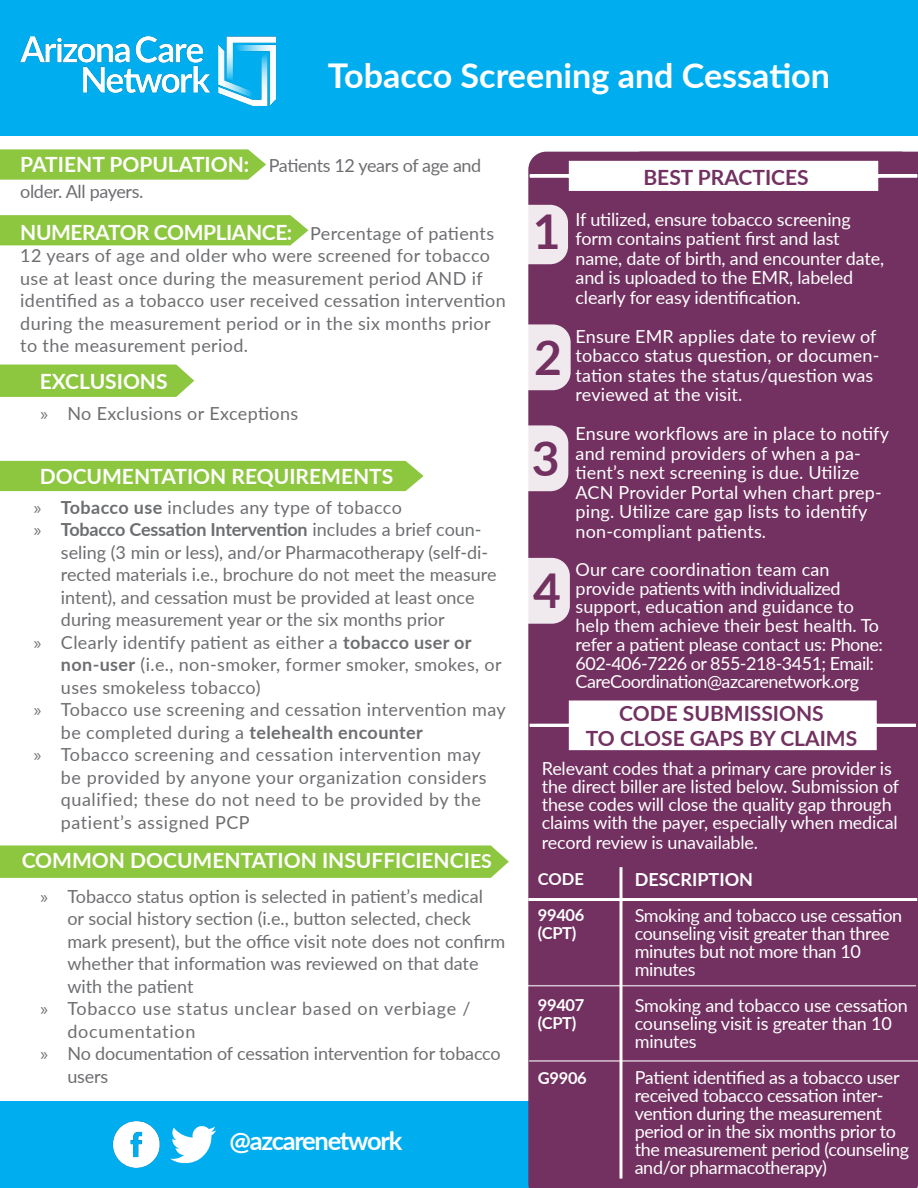
<style>
.page{position:relative;width:918px;height:1188px;background:#fff}
.page>*{position:absolute;margin:0;border:0;box-sizing:border-box;transform-origin:0 0}
.t1{font:700 48px "Lato";color:#723160}
.t2{font:700 34.05px "Lato";color:#fff}
.t3{font:700 25.5px "Lato";letter-spacing:-.05em;color:#fff}
.t4{font:700 21px "Lato";color:#fff}
.t5{font:700 21px "Lato";color:#723160}
.t6{font:700 21px "Lato";letter-spacing:-.02em;color:#fff}
.t7{font:18px/22.5px "Lato";letter-spacing:.015em;color:#6d6e71}
.t8{font:18px/18px "Lato";letter-spacing:-.01em;color:#fff}
.t9{font:18px/19.5px "Lato";letter-spacing:.01em;color:#fff}
.t10{font:18px/18.8px "Lato";letter-spacing:-.03em;color:#fff}
.t11{font:18px/25.5px "Lato";letter-spacing:-.02em;color:#6d6e71}
.t12{font:18px/22.5px "Lato";letter-spacing:-.01em;color:#6d6e71}
.t13{font:18px/22.5px "Lato";letter-spacing:.04em;color:#6d6e71}
.t14{font:700 18px "Lato";color:#fff}
.t15{font:700 16.5px "Lato";letter-spacing:-.02em;color:#fff}
.s1{font-weight:700;font-size:21px;color:#fff}
.s2{font-weight:400;font-size:18px;color:#6d6e71}
.s3{font-family:"Myriad Pro"}
.s4{font-weight:700}
.s5{font-size:19.5px}
</style>
<div class="page">
<div style="left:0;top:1101px;width:590px;height:86px;background:#00aeef"></div>
<div style="left:0;top:215px;width:308px;height:30px;background:#8dc63f"></div>
<svg style="left:0;top:149px;width:266px;height:31px;background:#93c949"></svg>
<svg style="left:0;top:845px;width:509px;height:33px;background:#91c845"></svg>
<div style="left:0;top:461px;width:424px;height:30px;background:#8dc63f"></div>
<div style="left:528px;top:193px;width:390px;height:995px;background:#723160"></div>
<div style="left:0;top:0;width:918px;height:136px;background:#00aeef"></div>
<img style="left:20px;top:37px;width:256px;height:69px">
<svg style="left:0;top:365px;width:194px;height:32px;background:#92c847"></svg>
<svg style="left:528px;top:152px;width:390px;height:41px"></svg>
<div style="left:504px;top:205px;width:64px;height:59px;background:linear-gradient(to right,#fff,#ebe2e9);border-radius:18px"></div>
<div style="left:505px;top:324px;width:66px;height:66px;background:linear-gradient(to right,#fff,#e9dfe6);border-radius:18px"></div>
<img style="left:112px;top:1121px;width:48px;height:47px">
<img style="left:170px;top:1126px;width:46px;height:38px">
<svg style="left:528px;top:699px;width:390px;height:53px"></svg>
<hr style="left:528px;top:898px;width:389px;height:3px;background:#fff">
<hr style="left:620px;top:867px;width:2px;height:312px;background:#fff">
<hr style="left:527px;top:985px;width:389px;height:1px;background:#fff">
<div style="left:503px;top:425px;width:65px;height:66px;background:linear-gradient(to right,#fff,#eae1e8);border-radius:18px"></div>
<div style="left:504px;top:558px;width:66px;height:66px;background:linear-gradient(to right,#fff,#eae0e7);border-radius:18px"></div>
<hr style="left:529px;top:1060px;width:389px;height:2px;background:#fff">
<p class="t2" style="left:328px;top:50px;width:504px">Tobacco Screening and Cessation</p>
<p class="t11" style="left:20px;top:152px;width:463px"><span class="s1">PATIENT POPULATION:</span> Patients 12 years of age and older. All payers.</p>
<p class="t6" style="left:20px;top:216px;width:475px">NUMERATOR COMPLIANCE: <span class="s2">Percentage of patients</span></p>
<p class="t7" style="left:20px;top:244px;width:487px">12 years of age and older who were screened for tobacco use at least once during the measurement period AND if identified as a tobacco user received cessation intervention during the measurement period or in the six months prior to the measurement period.</p>
<p class="t4" style="left:40px;top:366px;width:129px">EXCLUSIONS</p>
<p class="t7" style="left:40px;top:401px;width:259px"><span class="s3">»</span> No Exclusions or Exceptions</p>
<p class="t4" style="left:40px;top:461px;width:355px">DOCUMENTATION REQUIREMENTS</p>
<p class="t7" style="left:34px;top:495px;width:370px"><span class="s3">»</span> <span class="s4">Tobacco use</span> includes any type of tobacco</p>
<p class="t7" style="left:61px;top:518px;width:437px;text-indent:-27px"><span class="s3">»</span> <span class="s4">Tobacco Cessation Intervention</span> includes a brief coun&shy;seling (3 min or less), and/or Pharmacotherapy (self-di&shy;rected materials i.e., brochure do not meet the measure intent), and cessation must be provided at least once during measurement year or the six months prior</p>
<p class="t7" style="left:61px;top:630px;width:442px;text-indent:-27px"><span class="s3">»</span> Clearly identify patient as either a <span class="s4">tobacco user or non-user</span> (i.e., non-smoker, former smoker, smokes, or uses smokeless tobacco)</p>
<p class="t7" style="left:61px;top:698px;width:446px;text-indent:-27px"><span class="s3">»</span> Tobacco use screening and cessation intervention may be completed during a <span class="s4">telehealth encounter</span></p>
<p class="t7" style="left:61px;top:743px;width:427px;text-indent:-27px"><span class="s3">»</span> Tobacco screening and cessation intervention may be provided by anyone your organization considers qualified; these do not need to be provided by the patient’s assigned PCP</p>
<p class="t4" style="left:22px;top:845px;width:472px">COMMON DOCUMENTATION INSUFFICIENCI<span class="s5">ES</span></p>
<p class="t7" style="left:67px;top:884px;width:439px;text-indent:-27px"><span class="s3">»</span> Tobacco status option is selected in patient’s medical<br>or social history section (i.e., button selected, check mark present), but the office visit note does not confirm whether that information was reviewed on that date with the patient</p>
<p class="t13" style="left:67px;top:997px;width:405px;text-indent:-27px"><span class="s3">»</span> Tobacco use status unclear based on verbiage / documentation</p>
<p class="t12" style="left:67px;top:1042px;width:435px;text-indent:-27px"><span class="s3">»</span> No documentation of cessation intervention for tobacco users</p>
<p class="t3" style="left:230px;top:1122px;width:174px">@azcarenetwork</p>
<p class="t1" style="left:533px;top:196px;width:29px">1</p>
<p class="t1" style="left:534px;top:322px;width:29px">2</p>
<p class="t1" style="left:532px;top:423px;width:29px">3</p>
<p class="t1" style="left:533px;top:556px;width:29px">4</p>
<p class="t5" style="left:643px;top:162px;width:167px">BEST PRACTICES</p>
<p class="t8" style="left:576px;top:209px;width:310px;line-height:19.5px">If utilized, ensure tobacco screening form contains patient first and last name, date of birth, and encounter date, and is uploaded to the EMR, labeled clearly for easy identification.</p>
<p class="t9" style="left:576px;top:326px;width:305px">Ensure EMR applies date to review of tobacco status question, or documen&shy;tation states the status/question was reviewed at the visit.</p>
<p class="t9" style="left:576px;top:423px;width:315px">Ensure workflows are in place to notify and remind providers of when a pa&shy;tient’s next screening is due. Utilize ACN Provider Portal when chart prep&shy;ping. Utilize care gap lists to identify non-compliant patients.</p>
<p class="t9" style="left:576px;top:559px;width:256px">Our care coordination team can</p>
<p class="t10" style="left:576px;top:578px;width:309px">provide patients with individualized support, education and guidance to help them achieve their best health. To refer a patient please contact us: Phone:<br>602-406-7226 or 855-218-3451; Email:<br>CareCoordination@azcarenetwork.org</p>
<p class="t5" style="left:619px;top:698px;width:206px">CODE SUBMISSIONS</p>
<p class="t5" style="left:586px;top:723px;width:273px">TO CLOSE GAPS BY CLAIMS</p>
<p class="t8" style="left:542px;top:759px;width:359px">Relevant codes that a primary care provider is the direct biller are listed below. Submission of these codes will close the quality gap through claims with the payer, especially when medical record review is unavailable.</p>
<p class="t15" style="left:538px;top:866px;width:48px">CODE</p>
<p class="t15" style="left:538px;top:902px;width:48px">99406</p>
<p class="t15" style="left:538px;top:920px;width:40px">(CPT)</p>
<p class="t15" style="left:538px;top:992px;width:48px">99407</p>
<p class="t15" style="left:538px;top:1010px;width:40px">(CPT)</p>
<p class="t15" style="left:538px;top:1066px;width:50px">G9906</p>
<p class="t14" style="left:635px;top:866px;width:120px">DESCRIPTION</p>
<p class="t8" style="left:635px;top:906px;width:269px">Smoking and tobacco use cessation counseling visit greater than three minutes but not more than 10</p>
<p class="t8" style="left:635px;top:960px;width:62px">minutes</p>
<p class="t8" style="left:635px;top:996px;width:275px">Smoking and tobacco use cessation counseling visit is greater than 10 minutes</p>
<p class="t8" style="left:635px;top:1068px;width:276px">Patient identified as a tobacco user received tobacco cessation inter&shy;vention during the measurement period or in the six months prior to the measurement period (counseling and/or pharmacotherapy)</p>
</div>
